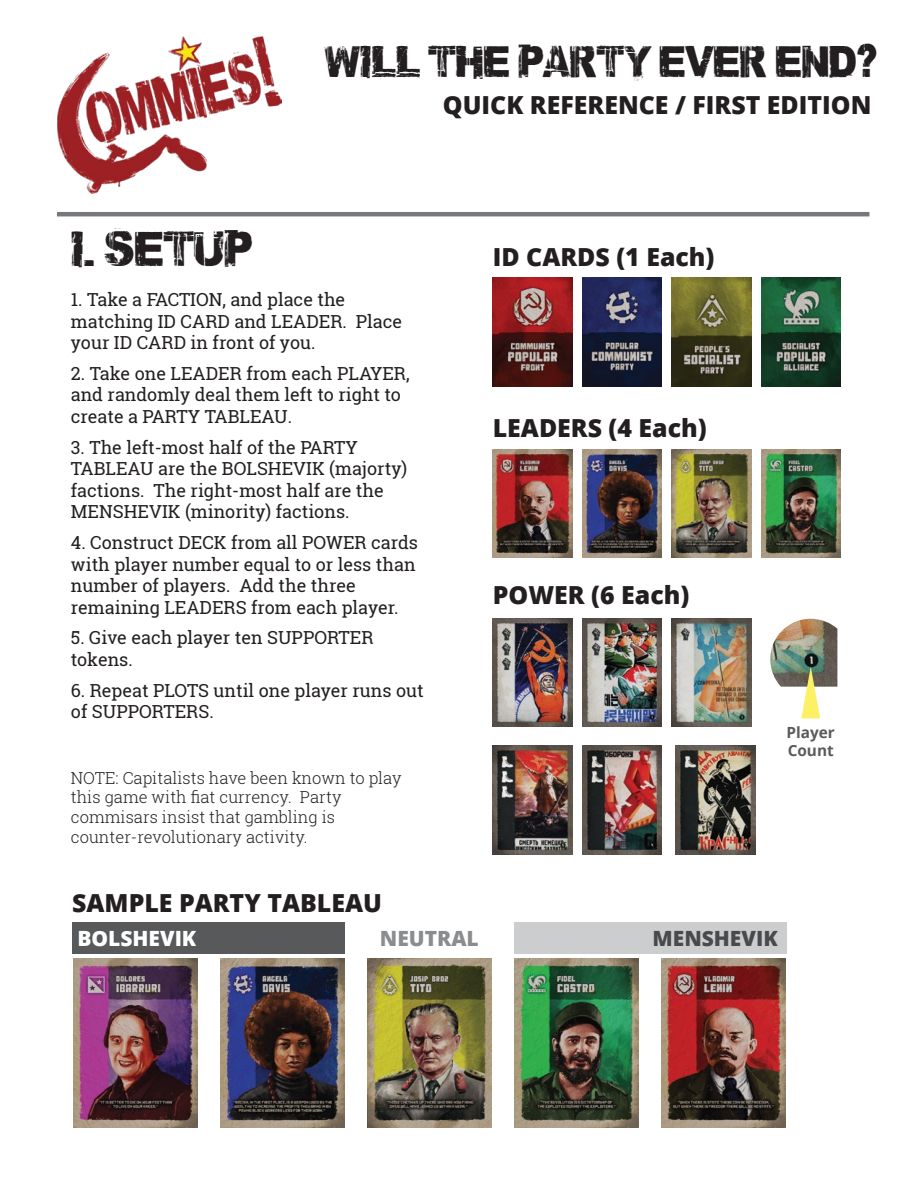
<style>
.page{position:relative;width:918px;height:1188px;background:#fff}
.page>*{position:absolute;margin:0;border:0;box-sizing:border-box;transform-origin:0 0}
.t1{font:61.8px "Gulag Decay";color:#231f20;scale:.38 1}
.t2{font:55.65px "Gulag Decay";color:#231f20;scale:.38 1}
.t3{font:800 24.9px "Open Sans";color:#231f20}
.t4{font:800 21px "Open Sans";color:#fff}
.t5{font:800 21px "Open Sans";color:#4a4a4d}
.t6{font:800 21px "Open Sans";color:#8a8c8e}
.t7{font:18px/21.6px "Roboto Slab";color:#231f20}
.t8{font:300 16.5px/19.8px "Roboto Slab";color:#231f20}
.t9{font:700 15.3px/18.5px "Open Sans";color:#5a5b5d}
</style>
<div class="page">
<div style="left:72px;top:922px;width:272px;height:32px;background:#58595b"></div>
<img style="left:493px;top:450px;width:79px;height:108px">
<div style="left:515px;top:922px;width:272px;height:32px;background:#cbcdce"></div>
<hr style="left:57px;top:212px;width:812px;height:4px;background:#77787b">
<img style="left:57px;top:37px;width:224px;height:157px">
<img style="left:493px;top:278px;width:79px;height:109px">
<img style="left:761px;top:278px;width:80px;height:109px">
<img style="left:672px;top:278px;width:79px;height:109px">
<img style="left:582px;top:278px;width:80px;height:109px">
<img style="left:582px;top:450px;width:80px;height:108px">
<img style="left:761px;top:450px;width:80px;height:108px">
<img style="left:672px;top:450px;width:79px;height:108px">
<img style="left:676px;top:746px;width:79px;height:108px">
<img style="left:582px;top:746px;width:80px;height:108px">
<img style="left:493px;top:746px;width:79px;height:108px">
<img style="left:672px;top:619px;width:79px;height:108px">
<img style="left:582px;top:619px;width:80px;height:108px">
<img style="left:493px;top:619px;width:79px;height:108px">
<img style="left:770px;top:619px;width:67px;height:68px">
<svg style="left:801px;top:667px;width:19px;height:51px"></svg>
<img style="left:73px;top:959px;width:124px;height:169px">
<img style="left:662px;top:959px;width:124px;height:169px">
<img style="left:515px;top:959px;width:124px;height:169px">
<img style="left:367px;top:959px;width:124px;height:169px">
<img style="left:220px;top:959px;width:124px;height:169px">
<h2 class="t2" style="left:324px;top:38px;width:1456px">WILL THE PARTY EVER END?</h2>
<h3 class="t3" style="left:443px;top:86px;width:430px">QUICK REFERENCE / FIRST EDITION</h3>
<h1 class="t1" style="left:71px;top:222px;width:479px">I. SETUP</h1>
<p class="t7" style="left:71px;top:288px;width:333px">1. Take a FACTION, and place the matching ID CARD and LEADER. Place your ID CARD in front of you.</p>
<p class="t7" style="left:71px;top:362px;width:340px">2. Take one LEADER from each PLAYER, and randomly deal them left to right to create a PARTY TABLEAU.</p>
<p class="t7" style="left:71px;top:436px;width:338px">3. The left-most half of the PARTY TABLEAU are the BOLSHEVIK (majorty) factions. The right-most half are the MENSHEVIK (minority) factions.</p>
<p class="t7" style="left:71px;top:531px;width:349px">4. Construct DECK from all POWER cards with player number equal to or less than number of players. Add the three remaining LEADERS from each player.</p>
<p class="t7" style="left:71px;top:627px;width:304px">5. Give each player ten SUPPORTER tokens.</p>
<p class="t7" style="left:71px;top:679px;width:354px">6. Repeat PLOTS until one player runs out of SUPPORTERS.</p>
<p class="t8" style="left:71px;top:767px;width:332px">NOTE: Capitalists have been known to play this game with fiat currency. Party commisars insist that gambling is counter-revolutionary activity.</p>
<h3 class="t3" style="left:493px;top:238px;width:223px">ID CARDS (1 Each)</h3>
<h3 class="t3" style="left:493px;top:409px;width:215px">LEADERS (4 Each)</h3>
<h3 class="t3" style="left:493px;top:576px;width:198px">POWER (6 Each)</h3>
<p class="t9" style="left:787px;top:723px;width:50px">Player<br>Count</p>
<h3 class="t3" style="left:72px;top:884px;width:311px">SAMPLE PARTY TABLEAU</h3>
<p class="t4" style="left:77px;top:923px;width:120px">BOLSHEVIK</p>
<p class="t6" style="left:380px;top:923px;width:100px">NEUTRAL</p>
<p class="t5" style="left:653px;top:923px;width:127px">MENSHEVIK</p>
</div>
